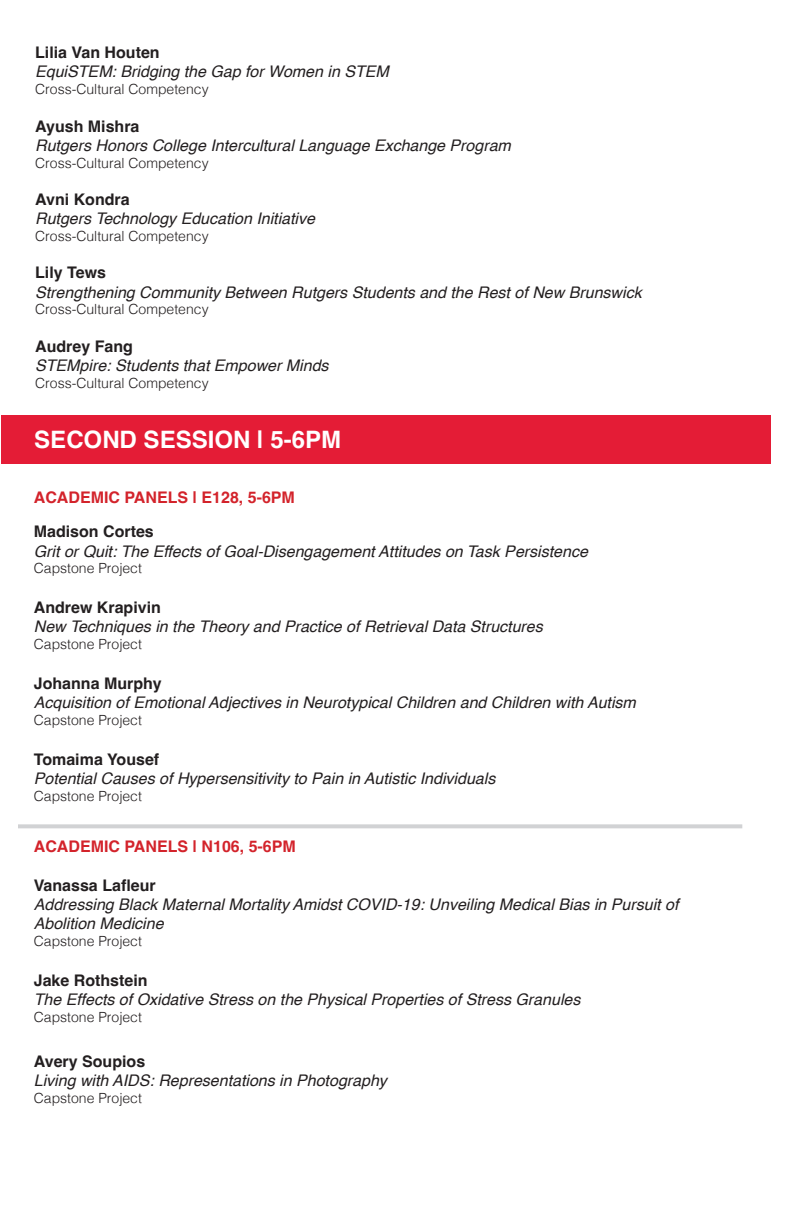
<style>
.page{position:relative;width:792px;height:1224px;background:#fff}
.page>*{position:absolute;margin:0;border:0;box-sizing:border-box;transform-origin:0 0}
.t1{font:700 24px "Helvetica";color:#fff}
.t2{font:italic 16px/19.2px "Helvetica";color:#231f20}
.t3{font:700 16px "Helvetica";color:#231f20}
.t4{font:700 16px "Helvetica";color:#d3232b}
.t5{font:300 14px "Helvetica";color:#231f20}
.s1{font-weight:700;font-style:normal}
</style>
<div class="page">
<div style="left:1px;top:416px;width:770px;height:48px;background:#e41c36"></div>
<div style="left:18px;top:824px;width:724px;height:4px;border:2px solid #d1d2d4"></div>
<p class="t3" style="left:35px;top:43px;width:126px">Lilia Van Houten</p>
<p class="t2" style="left:35px;top:62px;width:355px">EquiSTEM: Bridging the Gap for Women in STEM</p>
<p class="t5" style="left:35px;top:77px;width:175px">Cross-Cultural Competency</p>
<p class="t3" style="left:35px;top:116px;width:106px">Ayush Mishra</p>
<p class="t2" style="left:35px;top:136px;width:477px">Rutgers Honors College Intercultural Language Exchange Program</p>
<p class="t5" style="left:35px;top:151px;width:175px">Cross-Cultural Competency</p>
<p class="t3" style="left:35px;top:190px;width:96px">Avni Kondra</p>
<p class="t2" style="left:35px;top:209px;width:281px">Rutgers Technology Education Initiative</p>
<p class="t5" style="left:35px;top:224px;width:175px">Cross-Cultural Competency</p>
<p class="t3" style="left:35px;top:263px;width:72px">Lily Tews</p>
<p class="t2" style="left:35px;top:283px;width:608px">Strengthening Community Between Rutgers Students and the Rest of New Brunswick</p>
<p class="t5" style="left:35px;top:298px;width:175px">Cross-Cultural Competency</p>
<p class="t3" style="left:35px;top:336px;width:99px">Audrey Fang</p>
<p class="t2" style="left:35px;top:356px;width:295px">STEMpire: Students that Empower Minds</p>
<p class="t5" style="left:35px;top:371px;width:175px">Cross-Cultural Competency</p>
<p class="t1" style="left:34px;top:425px;width:308px">SECOND SESSION | 5-6PM</p>
<p class="t4" style="left:34px;top:487px;width:263px">ACADEMIC PANELS | E128, 5-6PM</p>
<p class="t2" style="left:34px;top:523px;width:556px"><span class="s1">Madison Cortes<br></span>Grit or Quit: The Effects of Goal-Disengagement Attitudes on Task Persistence</p>
<p class="t5" style="left:34px;top:556px;width:110px">Capstone Project</p>
<p class="t3" style="left:34px;top:597px;width:129px">Andrew Krapivin</p>
<p class="t2" style="left:34px;top:617px;width:510px">New Techniques in the Theory and Practice of Retrieval Data Structures</p>
<p class="t5" style="left:34px;top:632px;width:110px">Capstone Project</p>
<p class="t2" style="left:34px;top:674px;width:604px"><span class="s1">Johanna Murphy<br></span>Acquisition of Emotional Adjectives in Neurotypical Children and Children with Autism</p>
<p class="t5" style="left:34px;top:708px;width:110px">Capstone Project</p>
<p class="t3" style="left:34px;top:750px;width:127px">Tomaima Yousef</p>
<p class="t2" style="left:34px;top:770px;width:463px">Potential Causes of Hypersensitivity to Pain in Autistic Individuals</p>
<p class="t5" style="left:34px;top:784px;width:110px">Capstone Project</p>
<p class="t4" style="left:34px;top:837px;width:264px">ACADEMIC PANELS | N106, 5-6PM</p>
<p class="t2" style="left:34px;top:876px;width:646px"><span class="s1">Vanassa Lafleur<br></span>Addressing Black Maternal Mortality Amidst COVID-19: Unveiling Medical Bias in Pursuit of<br>Abolition Medicine</p>
<p class="t5" style="left:34px;top:929px;width:110px">Capstone Project</p>
<p class="t3" style="left:34px;top:970px;width:115px">Jake Rothstein</p>
<p class="t2" style="left:34px;top:990px;width:548px">The Effects of Oxidative Stress on the Physical Properties of Stress Granules</p>
<p class="t5" style="left:34px;top:1005px;width:110px">Capstone Project</p>
<p class="t3" style="left:34px;top:1051px;width:113px">Avery Soupios</p>
<p class="t2" style="left:34px;top:1071px;width:355px">Living with AIDS: Representations in Photography</p>
<p class="t5" style="left:34px;top:1086px;width:110px">Capstone Project</p>
</div>
